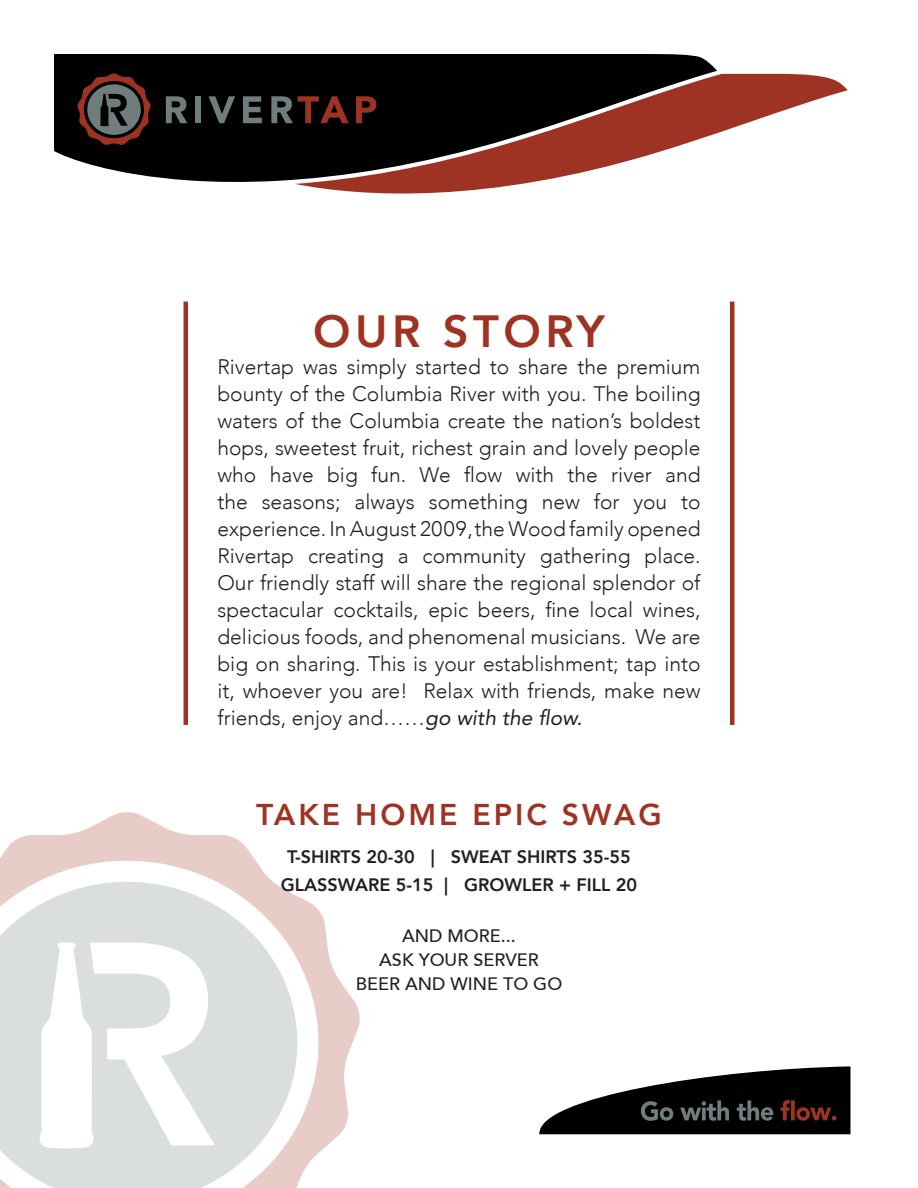
<style>
.page{position:relative;width:918px;height:1188px;background:#fff}
.page>*{position:absolute;margin:0;border:0;box-sizing:border-box;transform-origin:0 0}
.t1{font:800 45px "Avenir";letter-spacing:.1em;color:#9f3323}
.t2{font:800 30px "Avenir";letter-spacing:.1em;color:#9f3323}
.t3{font:300 21px/27px "Avenir";color:#231f20;text-align:justify}
.t4{font:800 18px "Avenir";color:#231f20}
.t5{font:500 18px/24px "Avenir";color:#231f20;text-align:center}
.s1{font-weight:400;font-style:italic}
</style>
<div class="page">
<svg style="left:0;top:812px;width:360px;height:374px"></svg>
<svg style="left:0;top:882px;width:297px;height:306px;fill:#dbdede"></svg>
<hr style="left:184px;top:302px;width:4px;height:423px;background:#9f3323">
<hr style="left:730px;top:302px;width:4px;height:423px;background:#9f3323">
<svg style="left:539px;top:1066px;width:311px;height:68px"></svg>
<svg style="left:295px;top:74px;width:553px;height:120px"></svg>
<svg style="left:54px;top:54px;width:663px;height:129px;background:#392421"></svg>
<svg style="left:356px;top:96px;width:20px;height:27px"></svg>
<svg style="left:166px;top:96px;width:21px;height:27px"></svg>
<div style="left:195px;top:96px;width:6px;height:27px;background:#6f7d7d"></div>
<svg style="left:209px;top:96px;width:26px;height:27px"></svg>
<svg style="left:243px;top:96px;width:19px;height:27px"></svg>
<svg style="left:271px;top:96px;width:78px;height:27px;background:#402520"></svg>
<svg style="left:77px;top:73px;width:74px;height:72px;background:#46322e"></svg>
<p class="t1" style="left:313px;top:296px;width:293px">OUR STORY</p>
<p class="t3" style="left:217px;top:353px;width:485px">Rivertap was simply started to share the premium bounty of the Columbia River with you. The boiling waters of the Columbia create the nation’s boldest hops, sweetest fruit, richest grain and lovely people who have big fun. We flow with the river and the seasons; always something new for you to experience. In August 2009, the Wood family opened Rivertap creating a community gathering place.<br>Our friendly staff will share the regional splendor of spectacular cocktails, epic beers, fine local wines, delicious foods, and phenomenal musicians. We are big on sharing. This is your establishment; tap into it, whoever you are! Relax with friends, make new friends, enjoy and……<span class="s1">go with the flow.</span></p>
<p class="t2" style="left:256px;top:791px;width:407px">TAKE HOME EPIC SWAG</p>
<p class="t4" style="left:287px;top:842px;width:345px">T-SHIRTS 20-30 | SWEAT SHIRTS 35-55</p>
<p class="t4" style="left:281px;top:871px;width:358px">GLASSWARE 5-15 | GROWLER + FILL 20</p>
<p class="t5" style="left:379px;top:924px;width:161px">AND MORE...<br>ASK YOUR SERVER</p>
<p class="t5" style="left:356px;top:972px;width:208px">BEER AND WINE TO GO</p>
</div>
